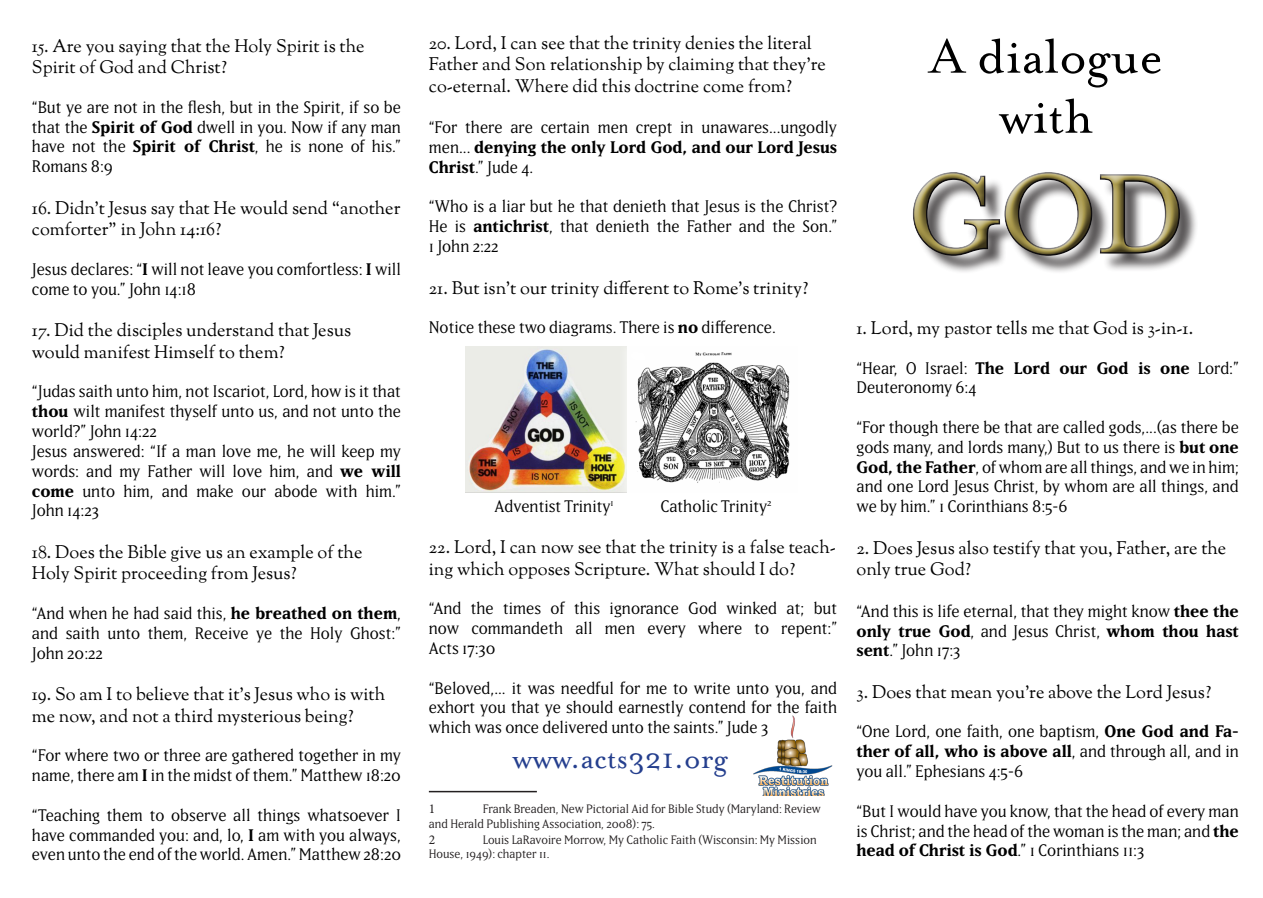
<style>
.page{position:relative;width:1263px;height:898px;background:#fff}
.page>*{position:absolute;margin:0;border:0;box-sizing:border-box;transform-origin:0 0}
.t1{font:127.5px "Mrs Eaves OT";color:#aa9a4d}
.t2{font:55.5px "Mrs Eaves OT";color:#000}
.t3{font:33px "Mrs Eaves OT";color:#253f8e}
.questions{font:18px/21.6px "OFL Goudy St M";color:#000}
.answers{font:16.5px/19.8px "Matrix IIOT";color:#000;text-align:justify}
.t4{font:13.5px "Minion Pro";color:#231f20}
.t5{font:12px/15px "Matrix IIOT";color:#231f20}
.s1{font-weight:700}
</style>
<div class="page">
<hr style="left:429px;top:790px;width:108px;height:2px;background:#231f20">
<div style="left:915px;top:174px;width:283px;height:100px;background:#231f20;opacity:.75"></div>
<div style="left:911px;top:168px;width:280px;height:98px;background:#231f20;opacity:.75"></div>
<img style="left:466px;top:347px;width:151px;height:145px">
<div style="left:617px;top:337px;width:190px;height:165px;background:#fff;opacity:.75"></div>
<img style="left:754px;top:715px;width:79px;height:80px">
<p class="questions" style="left:32px;top:36px;width:334px">15. Are you saying that the Holy Spirit is the<br>Spirit of God and Christ?</p>
<p class="answers" style="left:32px;top:97px;width:371px">“But ye are not in the flesh, but in the Spirit, if so be that the <span class="s1">Spirit of God</span> dwell in you. Now if any man have not the <span class="s1">Spirit of Christ</span>, he is none of his.” Romans 8:9</p>
<p class="questions" style="left:32px;top:198px;width:370px">16. Didn’t Jesus say that He would send “another comforter” in John 14:16?</p>
<p class="answers" style="left:32px;top:259px;width:370px">Jesus declares: “<span class="s1">I</span> will not leave you comfortless: <span class="s1">I</span> will come to you.” John 14:18</p>
<p class="questions" style="left:32px;top:320px;width:321px">17. Did the disciples understand that Jesus would manifest Himself to them?</p>
<p class="answers" style="left:32px;top:381px;width:370px">“Judas saith unto him, not Iscariot, Lord, how is it that <span class="s1">thou</span> wilt manifest thyself unto us, and not unto the world?” John 14:22</p>
<p class="answers" style="left:32px;top:440px;width:371px">Jesus answered: “If a man love me, he will keep my words: and my Father will love him, and <span class="s1">we will come</span> unto him, and make our abode with him.” John 14:23</p>
<p class="questions" style="left:32px;top:542px;width:332px">18. Does the Bible give us an example of the<br>Holy Spirit proceeding from Jesus?</p>
<p class="answers" style="left:32px;top:602px;width:371px">“And when he had said this, <span class="s1">he breathed on them</span>, and saith unto them, Receive ye the Holy Ghost:” John 20:22</p>
<p class="questions" style="left:32px;top:684px;width:355px">19. So am I to believe that it’s Jesus who is with me now, and not a third mysterious being?</p>
<p class="answers" style="left:32px;top:745px;width:371px">“For where two or three are gathered together in my name, there am <span class="s1">I</span> in the midst of them.” Matthew 18:20</p>
<p class="answers" style="left:32px;top:804px;width:371px">“Teaching them to observe all things whatsoever I have commanded you: and, lo, <span class="s1">I</span> am with you always, even unto the end of the world. Amen.” Matthew 28:20</p>
<p class="questions" style="left:429px;top:33px;width:398px">20. Lord, I can see that the trinity denies the literal<br>Father and Son relationship by claiming that they’re co-eternal. Where did this doctrine come from?</p>
<p class="answers" style="left:429px;top:117px;width:410px">“For there are certain men crept in unawares...ungodly men... <span class="s1">denying the only Lord God, and our Lord Jesus Christ</span>.” Jude 4.</p>
<p class="answers" style="left:429px;top:196px;width:410px">“Who is a liar but he that denieth that Jesus is the Christ?<br>He is <span class="s1">antichrist</span>, that denieth the Father and the Son.” 1 John 2:22</p>
<p class="questions" style="left:429px;top:278px;width:381px">21. But isn’t our trinity different to Rome’s trinity?</p>
<p class="answers" style="left:429px;top:317px;width:348px">Notice these two diagrams. There is <span class="s1">no</span> difference.</p>
<p class="answers" style="left:494px;top:495px;width:121px">Adventist Trinity<sup>1</sup></p>
<p class="answers" style="left:660px;top:495px;width:113px">Catholic Trinity<sup>2</sup></p>
<p class="questions" style="left:429px;top:537px;width:408px">22. Lord, I can now see that the trinity is a false teach&shy;ing which opposes Scripture. What should I do?</p>
<p class="answers" style="left:429px;top:598px;width:410px">“And the times of this ignorance God winked at; but now commandeth all men every where to repent:” Acts 17:30</p>
<p class="answers" style="left:429px;top:677px;width:410px">“Beloved,... it was needful for me to write unto you, and exhort you that ye should earnestly contend for the faith which was once delivered unto the saints.” Jude 3</p>
<p class="t3" style="left:513px;top:740px;width:217px">www.acts321.org</p>
<p class="t5" style="left:429px;top:800px;width:393px;text-indent:54px">Frank Breaden, New Pictorial Aid for Bible Study (Maryland: Review and Herald Publishing Association, 2008): 75.</p>
<p class="t4" style="left:429px;top:830px;width:8px">2</p>
<p class="t4" style="left:429px;top:799px;width:8px">1</p>
<p class="t5" style="left:429px;top:832px;width:389px;line-height:13.5px;text-indent:54px">Louis LaRavoire Morrow, My Catholic Faith (Wisconsin: My Mission<br>House, 1949): chapter 11.</p>
<p class="t2" style="left:930px;top:26px;width:234px">A dialogue</p>
<p class="t2" style="left:999px;top:86px;width:96px">with</p>
<h1 class="t1" style="left:905px;top:145px;width:284px">GOD</h1>
<p class="questions" style="left:856px;top:318px;width:338px">1. Lord, my pastor tells me that God is 3-in-1.</p>
<p class="answers" style="left:856px;top:357px;width:384px">“Hear, O Israel: <span class="s1">The Lord our God is one</span> Lord:”<br>Deuteronomy 6:4</p>
<p class="answers" style="left:856px;top:416px;width:384px">“For though there be that are called gods,...(as there be gods many, and lords many,) But to us there is <span class="s1">but one God, the Father</span>, of whom are all things, and we in him; and one Lord Jesus Christ, by whom are all things, and we by him.” 1 Corinthians 8:5-6</p>
<p class="questions" style="left:856px;top:538px;width:371px">2. Does Jesus also testify that you, Father, are the only true God?</p>
<p class="answers" style="left:856px;top:600px;width:384px">“And this is life eternal, that they might know <span class="s1">thee the only true God</span>, and Jesus Christ, <span class="s1">whom thou hast sent</span>.” John 17:3</p>
<p class="questions" style="left:856px;top:682px;width:356px">3. Does that mean you’re above the Lord Jesus?</p>
<p class="answers" style="left:856px;top:721px;width:384px">“One Lord, one faith, one baptism, <span class="s1">One God and Fa&shy;ther of all, who is above all</span>, and through all, and in you all.” Ephesians 4:5-6</p>
<p class="answers" style="left:856px;top:800px;width:384px">“But I would have you know, that the head of every man is Christ; and the head of the woman is the man; and <span class="s1">the head of Christ is God</span>.” 1 Corinthians 11:3</p>
</div>
